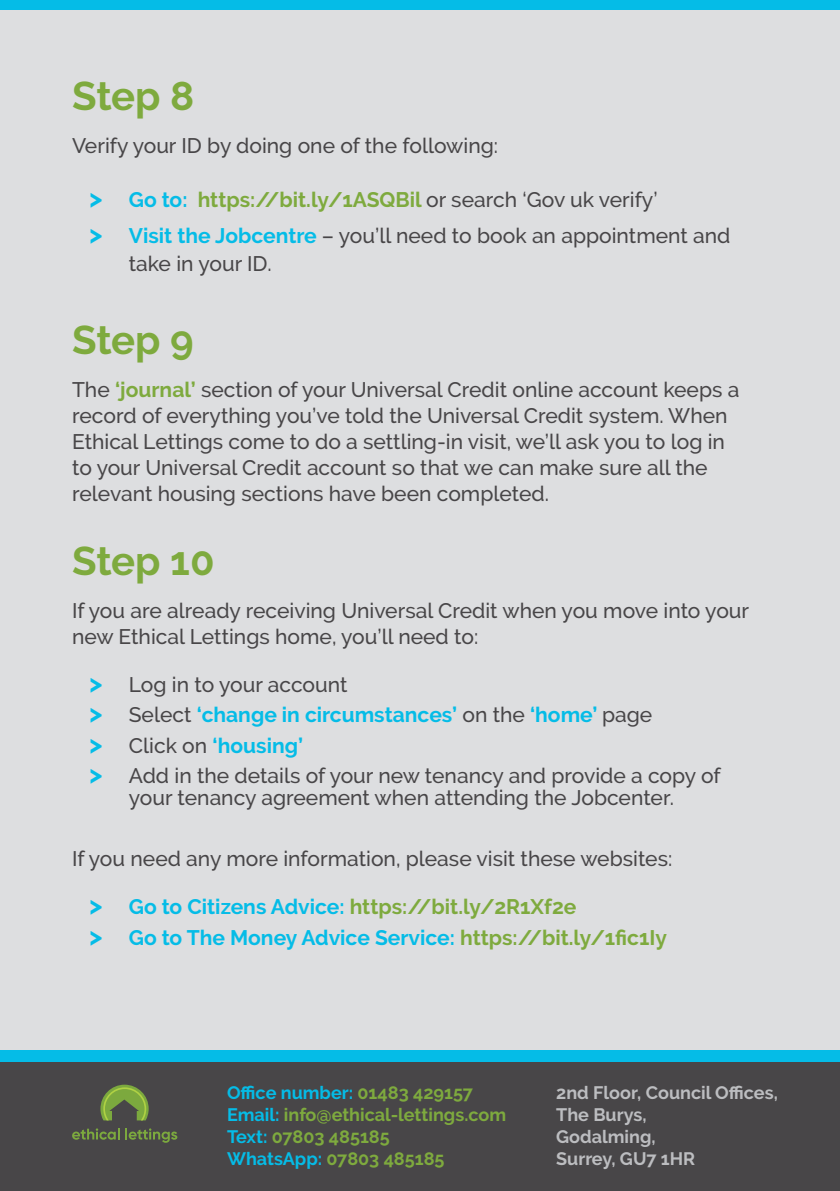
<style>
.page{position:relative;width:840px;height:1191px;background:#fff}
.page>*{position:absolute;margin:0;border:0;box-sizing:border-box;transform-origin:0 0}
.Heading_two{font:700 40px "Raleway";letter-spacing:-.005em;color:#7eaa3e}
.Body_copy{font:500 21px/26px "Raleway";color:#484648}
.t1{font:700 21px "Raleway";color:#05bce7}
.t2{font:700 21px "Raleway";color:#7eaa3e}
.Body_copy-2{font:700 18px "Raleway";color:#7eaa3e}
.Body_copy-3{font:700 18px/22px "Raleway";color:#bcbdc0}
.Body_copy-4{font:700 18px "Raleway";color:#05bce7}
.s1{font-size:26px;color:#05bce7}
.s2{color:#05bce7}
.s3{font-weight:500;color:#484648}
.s4{font-weight:700;font-size:26px;color:#05bce7}
.s5{font-weight:700;color:#05bce7}
.s6{font-weight:700;color:#7eaa3e}
.s7{font-size:26px}
.s8{color:#7eaa3e}
</style>
<div class="page">
<div style="left:0;top:0;width:839px;height:1191px;background:#dddee0"></div>
<div style="left:0;top:0;width:839px;height:10px;background:#05bce7"></div>
<div style="left:0;top:1055px;width:839px;height:136px;background:#484648"></div>
<svg style="left:72px;top:1128px;width:47px;height:11px"></svg>
<svg style="left:125px;top:1128px;width:52px;height:14px"></svg>
<svg style="left:100px;top:1084px;width:49px;height:36px"></svg>
<div style="left:0;top:1050px;width:839px;height:12px;background:#05bce7"></div>
<p class="Heading_two" style="left:72px;top:73px;width:124px">Step 8</p>
<p class="Body_copy" style="left:72px;top:132px;width:427px">Verify your ID by doing one of the following:</p>
<p class="t2" style="left:89px;top:187px;width:569px"><span class="s1">&gt;</span> <span class="s2">Go to:</span> https://bit.ly/1ASQBil <span class="s3">or search ‘Gov uk verify’</span></p>
<p class="Body_copy" style="left:129px;top:222px;width:602px;line-height:28px;text-indent:-40px"><span class="s4">&gt;</span> <span class="s5">Visit the Jobcentre</span> – you’ll need to book an appointment and take in your ID.</p>
<p class="Heading_two" style="left:72px;top:317px;width:123px">Step 9</p>
<p class="Body_copy" style="left:72px;top:376px;width:668px">The <span class="s6">‘journal’</span> section of your Universal Credit online account keeps a record of everything you’ve told the Universal Credit system. When Ethical Lettings come to do a settling-in visit, we’ll ask you to log in to your Universal Credit account so that we can make sure all the relevant housing sections have been completed.</p>
<p class="Heading_two" style="left:72px;top:538px;width:144px">Step 10</p>
<p class="Body_copy" style="left:72px;top:597px;width:678px">If you are already receiving Universal Credit when you move into your new Ethical Lettings home, you’ll need to:</p>
<p class="Body_copy" style="left:89px;top:671px;width:260px"><span class="s4">&gt;</span> Log in to your account</p>
<p class="t1" style="left:89px;top:703px;width:564px"><span class="s7">&gt;</span> <span class="s3">Select</span> ‘change in circumstances’ <span class="s3">on the</span> ‘home’ <span class="s3">page</span></p>
<p class="t1" style="left:89px;top:733px;width:215px"><span class="s7">&gt;</span> <span class="s3">Click on</span> ‘housing’</p>
<p class="Body_copy" style="left:89px;top:765px;width:632px;line-height:22px;text-align:center"><span class="s4">&gt;</span> Add in the details of your new tenancy and provide a copy of your tenancy agreement when attending the Jobcenter.</p>
<p class="Body_copy" style="left:72px;top:845px;width:601px">If you need any more information, please visit these websites:</p>
<p class="t2" style="left:89px;top:894px;width:488px"><span class="s1">&gt;</span> <span class="s2">Go to Citizens Advice:</span> https://bit.ly/2R1Xf2e</p>
<p class="t1" style="left:89px;top:925px;width:579px"><span class="s7">&gt;</span> Go to The Money Advice Service: <span class="s8">https://bit.ly/1fic1Iy</span></p>
<p class="Body_copy-4" style="left:227px;top:1082px;width:247px">Office number: <span class="s8">01483 429157</span></p>
<p class="Body_copy-2" style="left:227px;top:1104px;width:280px"><span class="s2">Email:</span> info@ethical-lettings.com</p>
<p class="Body_copy-2" style="left:227px;top:1126px;width:164px"><span class="s2">Text:</span> 07803 485185</p>
<p class="Body_copy-2" style="left:227px;top:1148px;width:219px"><span class="s2">WhatsApp:</span> 07803 485185</p>
<p class="Body_copy-3" style="left:556px;top:1081px;width:223px">2nd Floor, Council Offices,<br>The Burys,<br>Godalming,<br>Surrey, GU7 1HR</p>
</div>
